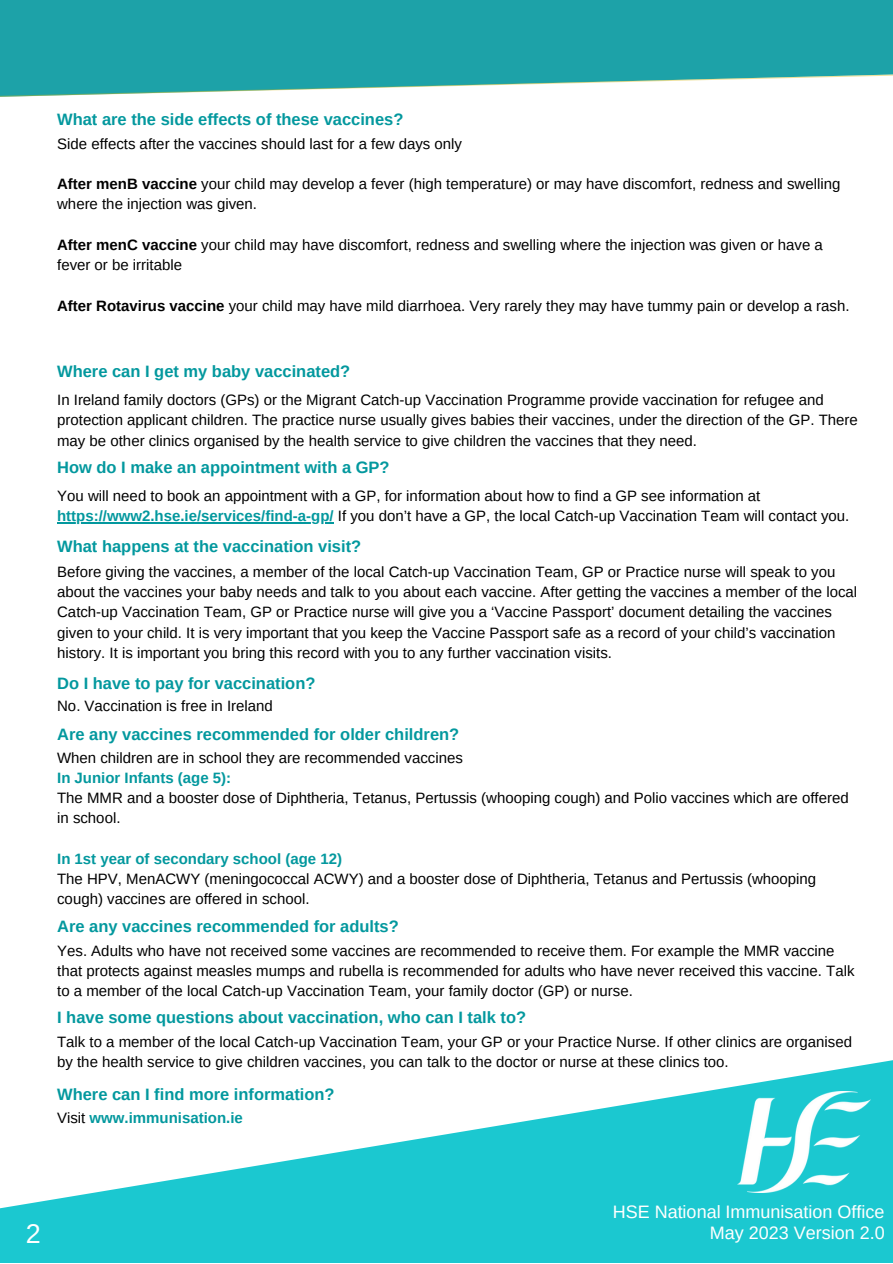
<style>
.page{position:relative;width:893px;height:1264px;background:#fff}
.page>*{position:absolute;margin:0;border:0;box-sizing:border-box;transform-origin:0 0}
.t1{font:27px "Arimo";color:#fff}
.t2{font:18px "Arimo";color:#fff}
.t3{font:700 16.5px "Arimo";color:#03989e}
.t4{font:15px/20.2px "Arimo";color:#000}
.t5{font:700 15px "Arimo";color:#03989e}
.s1{font-weight:700}
.s2{font-weight:700;color:#03989e}
.s3{font-weight:400;color:#000}
</style>
<div class="page">
<svg style="left:0;top:1060px;width:892px;height:202px;fill:#1bc8d0"></svg>
<div style="left:0;top:0;width:892px;height:74px;background:#1da2a8"></div>
<svg style="left:0;top:74px;width:892px;height:23px"></svg>
<img style="left:737px;top:1091px;width:132px;height:101px">
<hr style="left:57px;top:522px;width:277px;height:1px;background:#03989e">
<p class="t3" style="left:57px;top:110px;width:348px">What are the side effects of these vaccines?</p>
<p class="t4" style="left:57px;top:133px;width:406px">Side effects after the vaccines should last for a few days only</p>
<p class="t4" style="left:57px;top:174px;width:784px"><span class="s1">After menB vaccine</span> your child may develop a fever (high temperature) or may have discomfort, redness and swelling where the injection was given.</p>
<p class="t4" style="left:57px;top:234px;width:767px"><span class="s1">After menC vaccine</span> your child may have discomfort, redness and swelling where the injection was given or have a fever or be irritable</p>
<p class="t4" style="left:57px;top:295px;width:793px"><span class="s1">After Rotavirus vaccine</span> your child may have mild diarrhoea. Very rarely they may have tummy pain or develop a rash.</p>
<p class="t3" style="left:57px;top:362px;width:294px">Where can I get my baby vaccinated?</p>
<p class="t4" style="left:57px;top:390px;width:802px">In Ireland family doctors (GPs) or the Migrant Catch-up Vaccination Programme provide vaccination for refugee and protection applicant children. The practice nurse usually gives babies their vaccines, under the direction of the GP. There may be other clinics organised by the health service to give children the vaccines that they need.</p>
<p class="t3" style="left:57px;top:458px;width:334px">How do I make an appointment with a GP?</p>
<p class="t4" style="left:57px;top:486px;width:704px">You will need to book an appointment with a GP, for information about how to find a GP see information at</p>
<p class="t4" style="left:57px;top:506px;width:793px"><span class="s2">https://www2.hse.ie/services/find-a-gp/</span> If you don’t have a GP, the local Catch-up Vaccination Team will contact you.</p>
<p class="t3" style="left:57px;top:537px;width:305px">What happens at the vaccination visit?</p>
<p class="t4" style="left:57px;top:561px;width:801px">Before giving the vaccines, a member of the local Catch-up Vaccination Team, GP or Practice nurse will speak to you about the vaccines your baby needs and talk to you about each vaccine. After getting the vaccines a member of the local Catch-up Vaccination Team, GP or Practice nurse will give you a ‘Vaccine Passport’ document detailing the vaccines given to your child. It is very important that you keep the Vaccine Passport safe as a record of your child’s vaccination history. It is important you bring this record with you to any further vaccination visits.</p>
<p class="t3" style="left:57px;top:673px;width:260px">Do I have to pay for vaccination?</p>
<p class="t4" style="left:57px;top:696px;width:217px">No. Vaccination is free in Ireland</p>
<p class="t3" style="left:57px;top:724px;width:403px">Are any vaccines recommended for older children?</p>
<p class="t4" style="left:57px;top:747px;width:407px">When children are in school they are recommended vaccines</p>
<p class="t5" style="left:57px;top:769px;width:175px">In Junior Infants (age 5):</p>
<p class="t4" style="left:57px;top:787px;width:793px">The MMR and a booster dose of Diphtheria, Tetanus, Pertussis (whooping cough) and Polio vaccines which are offered in school.</p>
<p class="t5" style="left:57px;top:850px;width:286px">In 1st year of secondary school (age 12)</p>
<p class="t4" style="left:57px;top:868px;width:760px">The HPV, MenACWY (meningococcal ACWY) and a booster dose of Diphtheria, Tetanus and Pertussis (whooping cough) vaccines are offered in school.</p>
<p class="t3" style="left:57px;top:916px;width:343px">Are any vaccines recommended for adults?</p>
<p class="t4" style="left:57px;top:940px;width:798px">Yes. Adults who have not received some vaccines are recommended to receive them. For example the MMR vaccine that protects against measles mumps and rubella is recommended for adults who have never received this vaccine. Talk to a member of the local Catch-up Vaccination Team, your family doctor (GP) or nurse.</p>
<p class="t3" style="left:57px;top:1008px;width:470px">I have some questions about vaccination, who can I talk to?</p>
<p class="t4" style="left:57px;top:1031px;width:796px">Talk to a member of the local Catch-up Vaccination Team, your GP or your Practice Nurse. If other clinics are organised by the health service to give children vaccines, you can talk to the doctor or nurse at these clinics too.</p>
<p class="t3" style="left:57px;top:1085px;width:279px">Where can I find more information?</p>
<p class="t5" style="left:57px;top:1109px;width:187px"><span class="s3">Visit</span> www.immunisation.ie</p>
<p class="t1" style="left:26px;top:1218px;width:16px">2</p>
<p class="t2" style="left:612px;top:1201px;width:273px">HSE National Immunisation Office</p>
<p class="t2" style="left:709px;top:1222px;width:176px">May 2023 Version 2.0</p>
</div>
